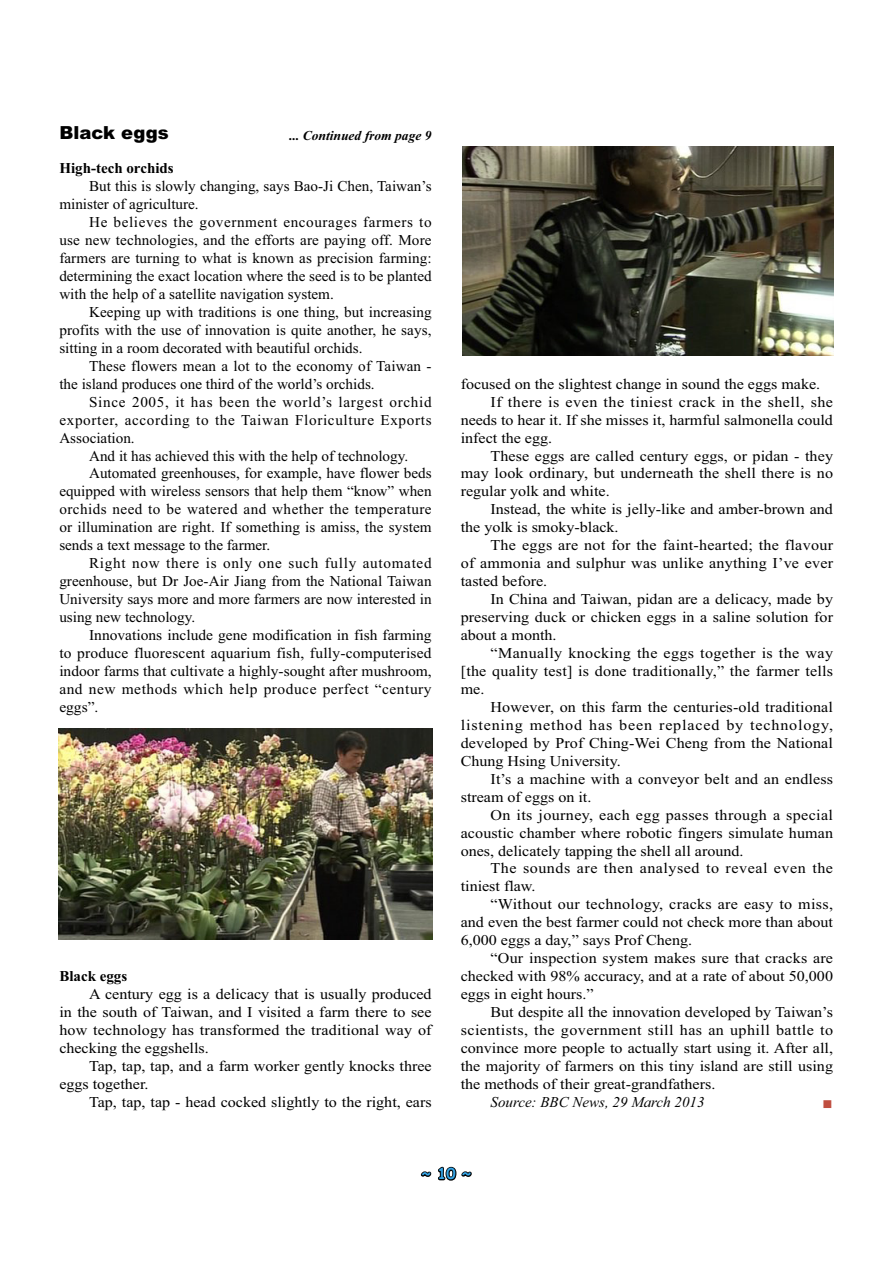
<style>
.page{position:relative;width:893px;height:1263px;background:#fff}
.page>*{position:absolute;margin:0;border:0;box-sizing:border-box;transform-origin:0 0}
.t1{font:900 18px "Arial";color:#000}
.t2{font:15px/18px "Times New Roman";color:#000;text-align:justify;scale:1.07 1}
.t3{font:15px/18px "Times New Roman";color:#000}
.t4{font:15px "Times New Roman";letter-spacing:.045em;color:#000}
.t5{font:15px "Times New Roman";letter-spacing:.025em;color:#000;scale:1.07 1}
.t6{font:15px "Times New Roman";letter-spacing:.02em;color:#000;scale:1.07 1}
.t7{font:15px "Times New Roman";letter-spacing:.03em;color:#000}
.t8{font:15px "Times New Roman";letter-spacing:.035em;color:#000}
.t9{font:15px "Times New Roman";letter-spacing:.05em;color:#000;scale:1.07 1}
.t10{font:15px "Times New Roman";letter-spacing:.03em;color:#000;scale:1.07 1}
.t11{font:15px "Times New Roman";letter-spacing:.035em;color:#000;scale:1.07 1}
.t12{font:italic 15px "Times New Roman";color:#000}
.t13{font:700 15px "Times New Roman";color:#000}
.t14{font:700 15px "Comic Sans MS";color:#36a7e9}
.t15{font:italic 700 13.5px "Times New Roman";color:#000}
.t16{font:13.5px "Wingdings";color:#c04e40}
</style>
<div class="page">
<svg style="left:420px;top:1166px;width:52px;height:15px"></svg>
<img style="left:58px;top:729px;width:375px;height:210px">
<img style="left:462px;top:147px;width:371px;height:208px">
<p class="t1" style="left:59px;top:126px;width:111px">Black eggs</p>
<p class="t15" style="left:289px;top:131px;width:144px">... Continued from page 9</p>
<p class="t13" style="left:59px;top:163px;width:116px">High-tech orchids</p>
<p class="t3" style="left:59px;top:178px;width:374px;text-indent:30px">But this is slowly changing, says Bao-Ji Chen, Taiwan’s minister of agriculture.</p>
<p class="t3" style="left:59px;top:214px;width:374px;text-align:justify;text-indent:30px">He believes the government encourages farmers to use new technologies, and the efforts are paying off. More farmers are turning to what is known as precision farming: determining the exact location where the seed is to be planted with the help of a satellite navigation system.</p>
<p class="t3" style="left:59px;top:304px;width:374px;text-align:justify;text-indent:30px">Keeping up with traditions is one thing, but increasing profits with the use of innovation is quite another, he says, sitting in a room decorated with beautiful orchids.</p>
<p class="t3" style="left:59px;top:358px;width:374px;text-indent:30px">These flowers mean a lot to the economy of Taiwan - the island produces one third of the world’s orchids.</p>
<p class="t4" style="left:89px;top:396px;width:344px">Since 2005, it has been the world’s largest orchid</p>
<p class="t4" style="left:59px;top:414px;width:374px">exporter, according to the Taiwan Floriculture Exports</p>
<p class="t3" style="left:59px;top:430px;width:77px">Association.</p>
<p class="t3" style="left:89px;top:448px;width:320px">And it has achieved this with the help of technology.</p>
<p class="t3" style="left:89px;top:466px;width:344px">Automated greenhouses, for example, have flower beds</p>
<p class="t3" style="left:59px;top:484px;width:374px">equipped with wireless sensors that help them “know” when</p>
<p class="t7" style="left:59px;top:504px;width:374px">orchids need to be watered and whether the temperature</p>
<p class="t3" style="left:59px;top:520px;width:374px">or illumination are right. If something is amiss, the system</p>
<p class="t3" style="left:59px;top:538px;width:212px">sends a text message to the farmer.</p>
<p class="t4" style="left:89px;top:557px;width:344px">Right now there is only one such fully automated</p>
<p class="t3" style="left:59px;top:573px;width:374px">greenhouse, but Dr Joe-Air Jiang from the National Taiwan</p>
<p class="t3" style="left:59px;top:591px;width:374px">University says more and more farmers are now interested in</p>
<p class="t3" style="left:59px;top:609px;width:137px">using new technology.</p>
<p class="t3" style="left:89px;top:627px;width:344px">Innovations include gene modification in fish farming</p>
<p class="t3" style="left:59px;top:645px;width:374px">to produce fluorescent aquarium fish, fully-computerised</p>
<p class="t3" style="left:59px;top:663px;width:374px">indoor farms that cultivate a highly-sought after mushroom,</p>
<p class="t8" style="left:59px;top:683px;width:374px">and new methods which help produce perfect “century</p>
<p class="t3" style="left:59px;top:699px;width:41px">eggs”.</p>
<p class="t2" style="left:461px;top:376px;width:337px">focused on the slightest change in sound the eggs make.</p>
<p class="t10" style="left:490px;top:396px;width:321px">If there is even the tiniest crack in the shell, she</p>
<p class="t2" style="left:461px;top:412px;width:349px">needs to hear it. If she misses it, harmful salmonella could</p>
<p class="t2" style="left:461px;top:430px;width:87px">infect the egg.</p>
<p class="t2" style="left:490px;top:448px;width:321px">These eggs are called century eggs, or pidan - they</p>
<p class="t2" style="left:461px;top:466px;width:349px">may look ordinary, but underneath the shell there is no</p>
<p class="t2" style="left:461px;top:484px;width:141px">regular yolk and white.</p>
<p class="t2" style="left:490px;top:502px;width:321px">Instead, the white is jelly-like and amber-brown and</p>
<p class="t2" style="left:461px;top:520px;width:149px">the yolk is smoky-black.</p>
<p class="t6" style="left:490px;top:540px;width:321px">The eggs are not for the faint-hearted; the flavour</p>
<p class="t2" style="left:461px;top:555px;width:349px">of ammonia and sulphur was unlike anything I’ve ever</p>
<p class="t2" style="left:461px;top:573px;width:82px">tasted before.</p>
<p class="t2" style="left:490px;top:591px;width:321px">In China and Taiwan, pidan are a delicacy, made by</p>
<p class="t2" style="left:461px;top:609px;width:349px">preserving duck or chicken eggs in a saline solution for</p>
<p class="t2" style="left:461px;top:627px;width:91px">about a month.</p>
<p class="t5" style="left:490px;top:647px;width:321px">“Manually knocking the eggs together is the way</p>
<p class="t2" style="left:461px;top:663px;width:349px">[the quality test] is done traditionally,” the farmer tells</p>
<p class="t2" style="left:461px;top:681px;width:24px">me.</p>
<p class="t2" style="left:490px;top:699px;width:321px">However, on this farm the centuries-old traditional</p>
<p class="t9" style="left:461px;top:719px;width:349px">listening method has been replaced by technology,</p>
<p class="t2" style="left:461px;top:735px;width:349px">developed by Prof Ching-Wei Cheng from the National</p>
<p class="t2" style="left:461px;top:753px;width:151px">Chung Hsing University.</p>
<p class="t2" style="left:490px;top:771px;width:321px">It’s a machine with a conveyor belt and an endless</p>
<p class="t2" style="left:461px;top:789px;width:124px">stream of eggs on it.</p>
<p class="t5" style="left:490px;top:809px;width:321px">On its journey, each egg passes through a special</p>
<p class="t2" style="left:461px;top:825px;width:349px">acoustic chamber where robotic fingers simulate human</p>
<p class="t2" style="left:461px;top:843px;width:266px">ones, delicately tapping the shell all around.</p>
<p class="t11" style="left:490px;top:863px;width:321px">The sounds are then analysed to reveal even the</p>
<p class="t2" style="left:461px;top:879px;width:71px">tiniest flaw.</p>
<p class="t6" style="left:490px;top:899px;width:321px">“Without our technology, cracks are easy to miss,</p>
<p class="t2" style="left:461px;top:915px;width:349px">and even the best farmer could not check more than about</p>
<p class="t2" style="left:461px;top:933px;width:218px">6,000 eggs a day,” says Prof Cheng.</p>
<p class="t2" style="left:490px;top:951px;width:321px">“Our inspection system makes sure that cracks are</p>
<p class="t2" style="left:461px;top:968px;width:349px">checked with 98% accuracy, and at a rate of about 50,000</p>
<p class="t2" style="left:461px;top:986px;width:126px">eggs in eight hours.”</p>
<p class="t2" style="left:490px;top:1004px;width:321px">But despite all the innovation developed by Taiwan’s</p>
<p class="t5" style="left:461px;top:1024px;width:349px">scientists, the government still has an uphill battle to</p>
<p class="t2" style="left:461px;top:1040px;width:349px">convince more people to actually start using it. After all,</p>
<p class="t2" style="left:461px;top:1058px;width:349px">the majority of farmers on this tiny island are still using</p>
<p class="t2" style="left:461px;top:1076px;width:239px">the methods of their great-grandfathers.</p>
<p class="t12" style="left:490px;top:1096px;width:215px">Source: BBC News, 29 March 2013</p>
<p class="t13" style="left:59px;top:971px;width:69px">Black eggs</p>
<p class="t2" style="left:59px;top:986px;width:349px;text-indent:30px">A century egg is a delicacy that is usually produced in the south of Taiwan, and I visited a farm there to see how technology has transformed the traditional way of checking the eggshells.</p>
<p class="t2" style="left:59px;top:1058px;width:349px;text-indent:30px">Tap, tap, tap, and a farm worker gently knocks three eggs together.</p>
<p class="t2" style="left:89px;top:1094px;width:321px">Tap, tap, tap - head cocked slightly to the right, ears</p>
<p class="t16" style="left:822px;top:1096px;width:12px">■</p>
<p class="t14" style="left:421px;top:1165px;width:51px">~ 10 ~</p>
</div>
